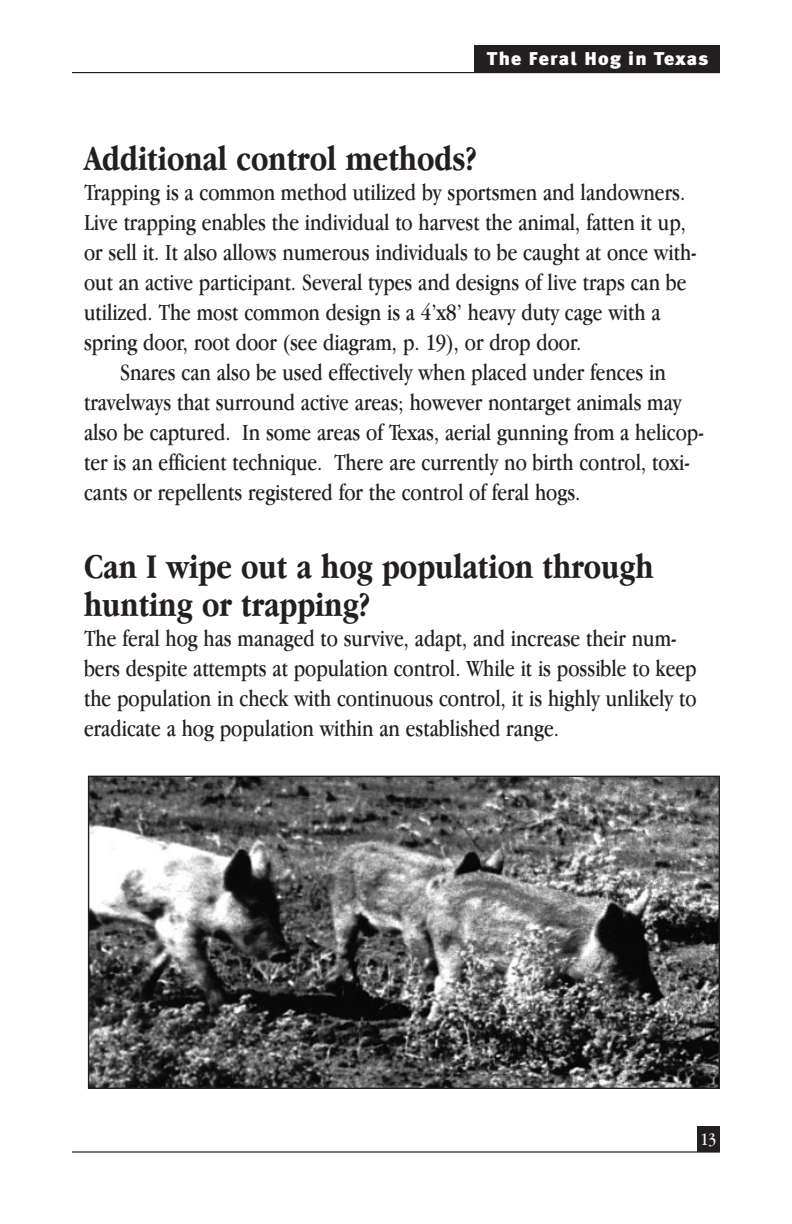
<style>
.page{position:relative;width:792px;height:1224px;background:#fff}
.page>*{position:absolute;margin:0;border:0;box-sizing:border-box;transform-origin:0 0}
.t1{font:700 36px/38px "Apple Garamond";color:#231f20}
.t2{font:24px/30px "Apple Garamond";color:#231f20}
.t3{font:900 18.6px "Meta Plus";letter-spacing:.055em;color:#fff;scale:1.08 1}
.t4{font:18px "Apple Garamond";color:#fff}
</style>
<div class="page">
<hr style="left:72px;top:72px;width:648px;height:1px;background:#231f20">
<div style="left:697px;top:1126px;width:23px;height:26px;background:#231f20"></div>
<hr style="left:72px;top:1151px;width:648px;height:2px;background:#231f20">
<div style="left:475px;top:45px;width:245px;height:27px;background:#231f20"></div>
<img style="left:90px;top:778px;width:628px;height:309px">
<p class="t3" style="left:487px;top:51px;width:207px">The Feral Hog in Texas</p>
<h1 class="t1" style="left:84px;top:142px;width:394px">Additional control methods?</h1>
<p class="t2" style="left:84px;top:179px;width:614px">Trapping is a common method utilized by sportsmen and landowners.<br>Live trapping enables the individual to harvest the animal, fatten it up, or sell it. It also allows numerous individuals to be caught at once with&shy;out an active participant. Several types and designs of live traps can be utilized. The most common design is a 4’x8’ heavy duty cage with a spring door, root door (see diagram, p. 19), or drop door.</p>
<p class="t2" style="left:84px;top:359px;width:621px;text-indent:36px">Snares can also be used effectively when placed under fences in travelways that surround active areas; however nontarget animals may also be captured. In some areas of Texas, aerial gunning from a helicop&shy;ter is an efficient technique. There are currently no birth control, toxi&shy;cants or repellents registered for the control of feral hogs.</p>
<h1 class="t1" style="left:84px;top:551px;width:571px">Can I wipe out a hog population through hunting or trapping?</h1>
<p class="t2" style="left:84px;top:625px;width:614px">The feral hog has managed to survive, adapt, and increase their num&shy;bers despite attempts at population control. While it is possible to keep the population in check with continuous control, it is highly unlikely to eradicate a hog population within an established range.</p>
<p class="t4" style="left:701px;top:1132px;width:17px">13</p>
</div>
